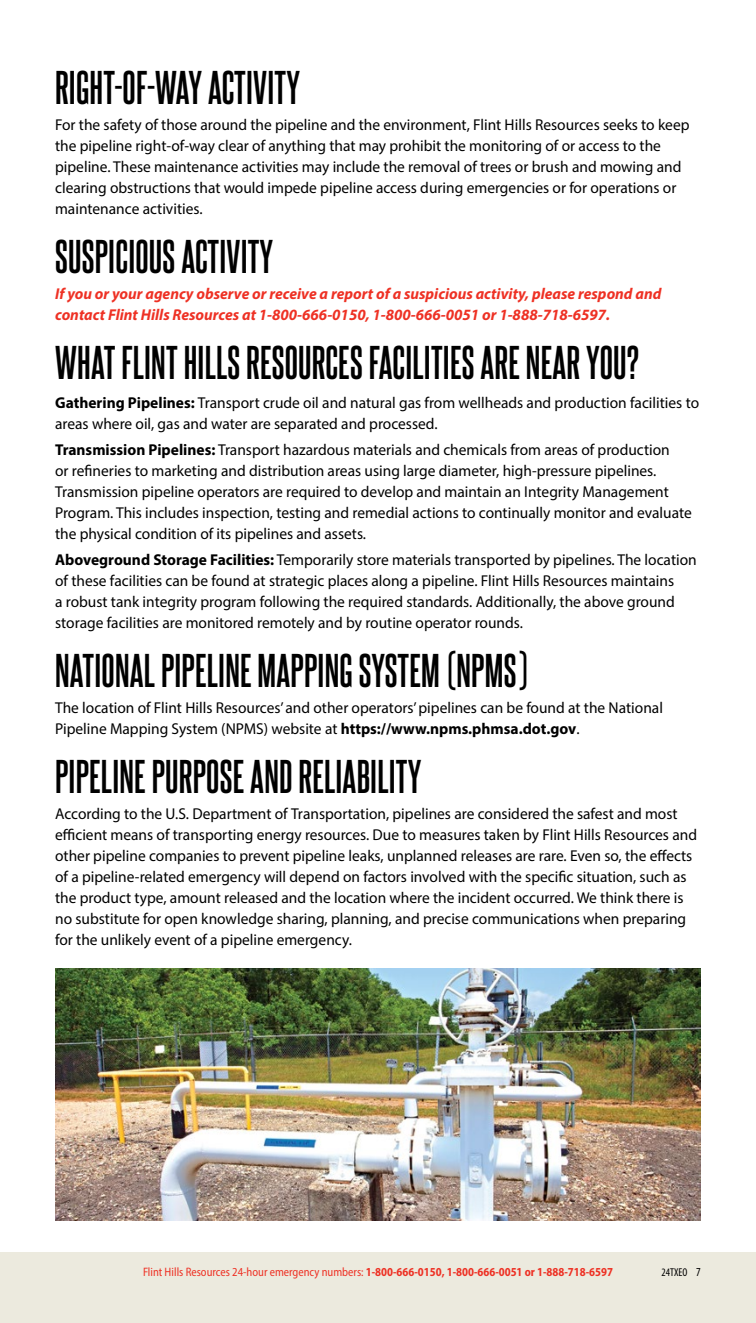
<style>
.page{position:relative;width:756px;height:1323px;background:#fff}
.page>*{position:absolute;margin:0;border:0;box-sizing:border-box;transform-origin:0 0}
.t1{font:700 40.25px "Steelfish Rg";letter-spacing:.005em;color:#000}
.t2{font:15.75px/21px "Myriad Pro";color:#000}
.t3{font:italic 700 15.75px/21px "Myriad Pro";color:#ee3124}
.t4{font:700 semi-condensed 12.25px "Myriad Pro";color:#ee3124;scale:.94 1}
.t5{font:condensed 11.38px "Myriad Pro";color:#000}
.s1{font-weight:700}
.s2{font-weight:400}
.s3{font-size:12.25px}
</style>
<div class="page">
<img style="left:55px;top:969px;width:646px;height:252px">
<div style="left:0;top:1252px;width:756px;height:71px;background:#eceade"></div>
<h1 class="t1" style="left:55px;top:63px;width:246px">RIGHT-OF-WAY ACTIVITY</h1>
<p class="t2" style="left:55px;top:114px;width:636px">For the safety of those around the pipeline and the environment, Flint Hills Resources seeks to keep the pipeline right-of-way clear of anything that may prohibit the monitoring of or access to the pipeline. These maintenance activities may include the removal of trees or brush and mowing and clearing obstructions that would impede pipeline access during emergencies or for operations or maintenance activities.</p>
<h1 class="t1" style="left:55px;top:232px;width:220px">SUSPICIOUS ACTIVITY</h1>
<p class="t3" style="left:55px;top:283px;width:608px">If you or your agency observe or receive a report of a suspicious activity, please respond and contact Flint Hills Resources at 1-800-666-0150, 1-800-666-0051 or 1-888-718-6597.</p>
<h1 class="t1" style="left:55px;top:338px;width:586px">WHAT FLINT HILLS RESOURCES FACILITIES ARE NEAR YOU?</h1>
<p class="t2" style="left:55px;top:392px;width:646px"><span class="s1">Gathering Pipelines:</span> Transport crude oil and natural gas from wellheads and production facilities to areas where oil, gas and water are separated and processed.</p>
<p class="t2" style="left:55px;top:439px;width:638px"><span class="s1">Transmission Pipelines:</span> Transport hazardous materials and chemicals from areas of production<br>or refineries to marketing and distribution areas using large diameter, high-pressure pipelines.<br>Transmission pipeline operators are required to develop and maintain an Integrity Management Program. This includes inspection, testing and remedial actions to continually monitor and evaluate the physical condition of its pipelines and assets.</p>
<p class="t2" style="left:55px;top:549px;width:643px"><span class="s1">Aboveground Storage Facilities:</span> Temporarily store materials transported by pipelines. The location of these facilities can be found at strategic places along a pipeline. Flint Hills Resources maintains<br>a robust tank integrity program following the required standards. Additionally, the above ground storage facilities are monitored remotely and by routine operator rounds.</p>
<h1 class="t1" style="left:55px;top:646px;width:474px">NATIONAL PIPELINE MAPPING SYSTEM (NPMS)</h1>
<p class="t2" style="left:55px;top:697px;width:609px">The location of Flint Hills Resources’ and other operators’ pipelines can be found at the National<br>Pipeline Mapping System (NPMS) website at <span class="s1">https://www.npms.phmsa.dot.gov</span>.</p>
<h1 class="t1" style="left:55px;top:752px;width:368px">PIPELINE PURPOSE AND RELIABILITY</h1>
<p class="t2" style="left:55px;top:803px;width:643px">According to the U.S. Department of Transportation, pipelines are considered the safest and most efficient means of transporting energy resources. Due to measures taken by Flint Hills Resources and other pipeline companies to prevent pipeline leaks, unplanned releases are rare. Even so, the effects of a pipeline-related emergency will depend on factors involved with the specific situation, such as the product type, amount released and the location where the incident occurred. We think there is no substitute for open knowledge sharing, planning, and precise communications when preparing for the unlikely event of a pipeline emergency.</p>
<p class="t4" style="left:143px;top:1264px;width:501px"><span class="s2">Flint Hills Resources 24-hour emergency numbers:</span> 1-800-666-0150, 1-800-666-0051 or 1-888-718-6597</p>
<p class="t5" style="left:662px;top:1265px;width:41px">24TXEO <span class="s3">7</span></p>
</div>
